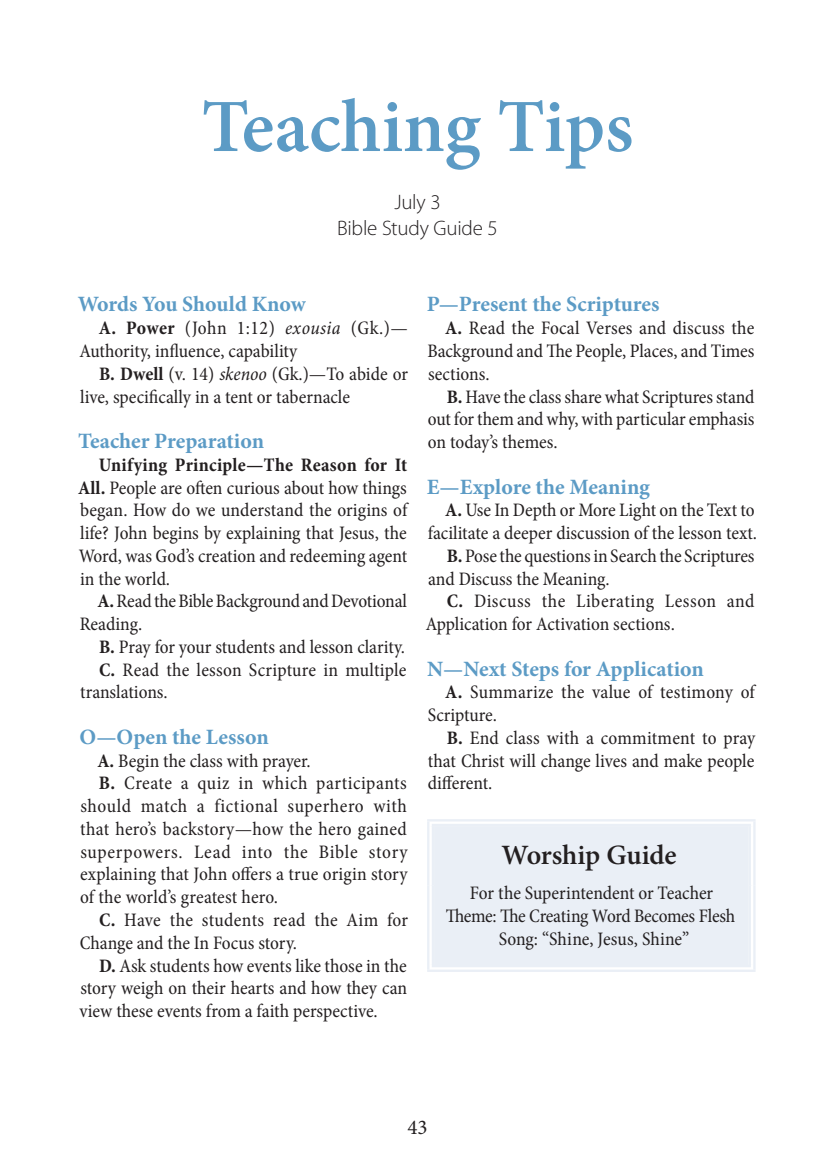
<style>
.page{position:relative;width:835px;height:1166px;background:#fff}
.page>*{position:absolute;margin:0;border:0;box-sizing:border-box;transform-origin:0 0}
.t1{font:600 75.25px "Minion Pro";color:#5c9bc5}
.t2{font:600 28px "Minion Pro";letter-spacing:-.01em;color:#231f20}
.t3{font:700 21.88px "Minion Pro";color:#5c9bc5}
.t4{font:300 21px/26.2px "Myriad Pro";letter-spacing:-.01em;color:#231f20;text-align:center}
.t5{font:21px "Minion Pro";color:#231f20}
.t6{font:condensed 19.25px/22.8px "Minion Pro";color:#231f20}
.t7{font:condensed 19.25px "Minion Pro";letter-spacing:.03em;color:#231f20}
.t8{font:condensed 19.25px "Minion Pro";letter-spacing:.035em;color:#231f20}
.t9{font:condensed 19.25px "Minion Pro";letter-spacing:.025em;color:#231f20}
.s1{font-weight:700}
.s2{font-style:italic}
</style>
<div class="page">
<div style="left:434px;top:826px;width:314px;height:139px;background:#eaeff6"></div>
<hr style="left:427px;top:819px;width:328px;height:2px;background:#eaeff6">
<hr style="left:432px;top:823px;width:319px;height:3px;background:#eaeff6">
<hr style="left:427px;top:821px;width:2px;height:64px;background:#eaeff6">
<hr style="left:432px;top:826px;width:2px;height:59px;background:#eaeff6">
<hr style="left:748px;top:826px;width:3px;height:59px;background:#eaeff6">
<hr style="left:753px;top:821px;width:2px;height:64px;background:#eaeff6">
<hr style="left:427px;top:885px;width:2px;height:84px;background:#eaeff6">
<hr style="left:432px;top:885px;width:2px;height:80px;background:#eaeff6">
<hr style="left:748px;top:885px;width:3px;height:80px;background:#eaeff6">
<hr style="left:753px;top:885px;width:2px;height:84px;background:#eaeff6">
<hr style="left:432px;top:965px;width:319px;height:2px;background:#eaeff6">
<hr style="left:427px;top:969px;width:328px;height:3px;background:#eaeff6">
<h1 class="t1" style="left:202px;top:75px;width:433px">Teaching Tips</h1>
<p class="t4" style="left:337px;top:189px;width:162px">July 3<br>Bible Study Guide 5</p>
<p class="t3" style="left:78px;top:289px;width:230px">Words You Should Know</p>
<p class="t6" style="left:79px;top:317px;width:330px;text-indent:19px"><span class="s1">A. Power</span> (John 1:12) <span class="s2">exousia</span> (Gk.)—<br>Authority, influence, capability</p>
<p class="t6" style="left:80px;top:362px;width:329px;text-indent:19px"><span class="s1">B. Dwell</span> (v. 14) <span class="s2">skenoo</span> (Gk.)—To abide or live, specifically in a tent or tabernacle</p>
<p class="t3" style="left:78px;top:425px;width:187px">Teacher Preparation</p>
<p class="t6" style="left:78px;top:453px;width:331px;text-align:justify;text-indent:21px"><span class="s1">Unifying Principle—The Reason for It All.</span> People are often curious about how things began. How do we understand the origins of life? John begins by explaining that Jesus, the Word, was God’s creation and redeeming agent in the world.</p>
<p class="t6" style="left:80px;top:590px;width:329px;text-indent:18px"><span class="s1">A.</span> Read the Bible Background and Devotional<br>Reading.</p>
<p class="t6" style="left:99px;top:635px;width:307px"><span class="s1">B.</span> Pray for your students and lesson clarity.</p>
<p class="t6" style="left:99px;top:658px;width:309px"><span class="s1">C.</span> Read the lesson Scripture in multiple</p>
<p class="t6" style="left:80px;top:681px;width:89px">translations.</p>
<p class="t3" style="left:80px;top:721px;width:191px">O—Open the Lesson</p>
<p class="t6" style="left:97px;top:749px;width:215px"><span class="s1">A.</span> Begin the class with prayer.</p>
<p class="t7" style="left:99px;top:770px;width:309px"><span class="s1">B.</span> Create a quiz in which participants</p>
<p class="t7" style="left:80px;top:793px;width:328px">should match a fictional superhero with</p>
<p class="t6" style="left:80px;top:817px;width:328px">that hero’s backstory—how the hero gained</p>
<p class="t8" style="left:80px;top:839px;width:329px">superpowers. Lead into the Bible story</p>
<p class="t6" style="left:80px;top:863px;width:329px">explaining that John offers a true origin story</p>
<p class="t6" style="left:80px;top:886px;width:200px">of the world’s greatest hero.</p>
<p class="t6" style="left:99px;top:908px;width:311px"><span class="s1">C.</span> Have the students read the Aim for</p>
<p class="t6" style="left:80px;top:931px;width:219px">Change and the In Focus story.</p>
<p class="t6" style="left:99px;top:954px;width:309px"><span class="s1">D.</span> Ask students how events like those in the</p>
<p class="t6" style="left:80px;top:977px;width:328px">story weigh on their hearts and how they can</p>
<p class="t6" style="left:79px;top:999px;width:300px">view these events from a faith perspective.</p>
<p class="t3" style="left:427px;top:289px;width:234px">P—Present the Scriptures</p>
<p class="t6" style="left:427px;top:317px;width:329px;text-align:justify;text-indent:18px"><span class="s1">A.</span> Read the Focal Verses and discuss the Background and The People, Places, and Times sections.</p>
<p class="t6" style="left:428px;top:385px;width:328px;text-align:justify;text-indent:19px"><span class="s1">B.</span> Have the class share what Scriptures stand out for them and why, with particular emphasis on today’s themes.</p>
<p class="t3" style="left:427px;top:471px;width:225px">E—Explore the Meaning</p>
<p class="t6" style="left:445px;top:499px;width:311px"><span class="s1">A.</span> Use In Depth or More Light on the Text to</p>
<p class="t6" style="left:428px;top:522px;width:331px">facilitate a deeper discussion of the lesson text.</p>
<p class="t6" style="left:447px;top:544px;width:309px"><span class="s1">B.</span> Pose the questions in Search the Scriptures</p>
<p class="t6" style="left:428px;top:567px;width:183px">and Discuss the Meaning.</p>
<p class="t9" style="left:447px;top:588px;width:309px"><span class="s1">C.</span> Discuss the Liberating Lesson and</p>
<p class="t6" style="left:426px;top:613px;width:250px">Application for Activation sections.</p>
<p class="t3" style="left:427px;top:653px;width:278px">N—Next Steps for Application</p>
<p class="t6" style="left:428px;top:681px;width:328px;text-indent:17px"><span class="s1">A.</span> Summarize the value of testimony of<br>Scripture.</p>
<p class="t6" style="left:428px;top:726px;width:329px;text-align:justify;text-indent:19px"><span class="s1">B.</span> End class with a commitment to pray that Christ will change lives and make people different.</p>
<h2 class="t2" style="left:501px;top:835px;width:177px">Worship Guide</h2>
<p class="t6" style="left:446px;top:882px;width:291px;text-align:center">For the Superintendent or Teacher<br>Theme: The Creating Word Becomes Flesh<br>Song: “Shine, Jesus, Shine”</p>
<p class="t5" style="left:407px;top:1113px;width:22px">43</p>
</div>
